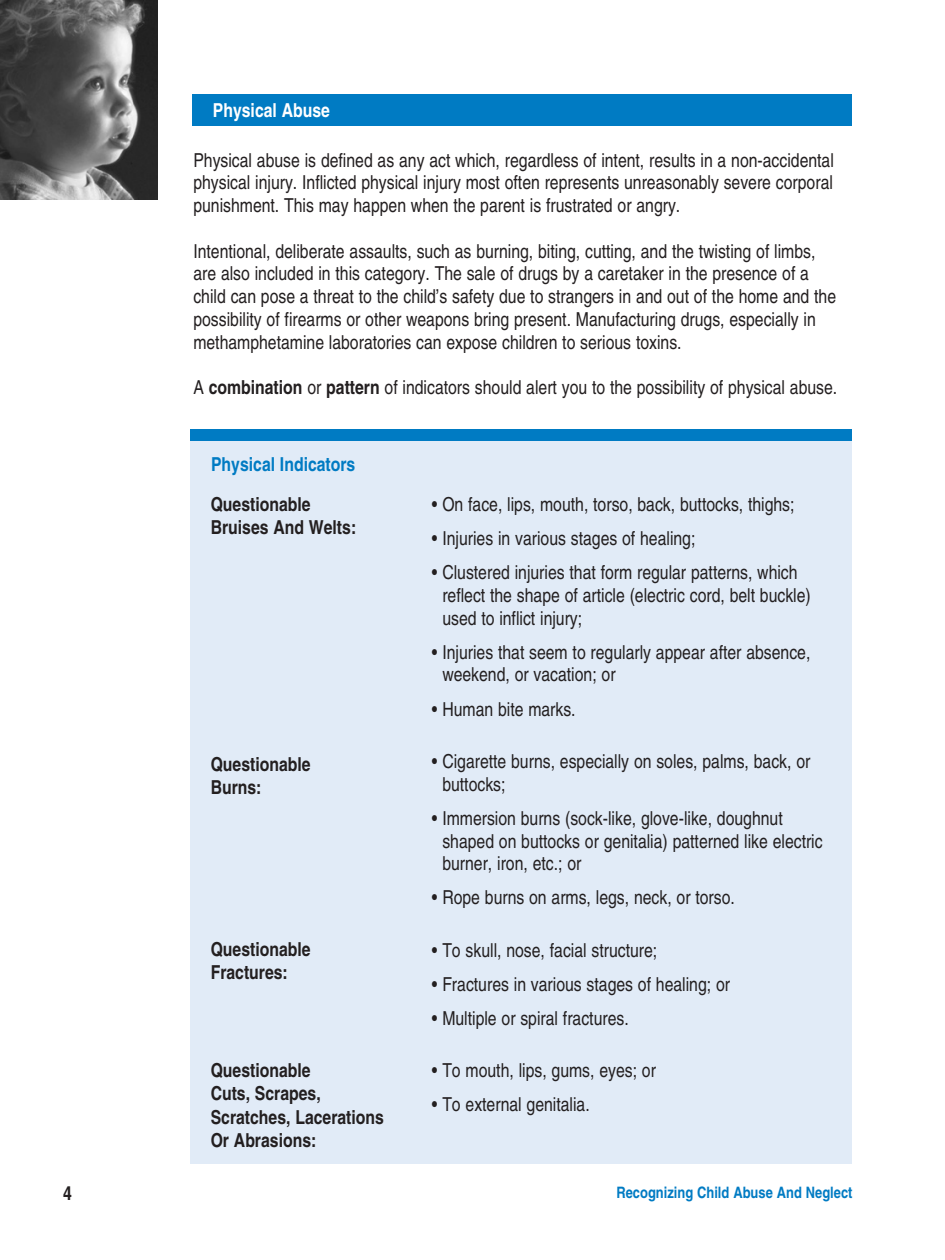
<style>
.page{position:relative;width:945px;height:1260px;background:#fff}
.page>*{position:absolute;margin:0;border:0;box-sizing:border-box;transform-origin:0 0}
.Body{font:condensed 19.25px/22.8px "Helvetica";color:#231f20;text-align:justify}
.bullet{font:condensed 19.25px/22.8px "Helvetica";color:#231f20}
.Subhead_2{font:700 condensed 19.25px/23.1px "Helvetica";color:#231f20}
.Indicator_sub_blue{font:700 condensed 19.25px "Helvetica";color:#007bc3}
.Indicator_head_white{font:700 condensed 19.25px "Helvetica";color:#fff}
.footer_left{font:700 condensed 15.75px "Helvetica";color:#007bc3}
.s1{font-weight:700}
</style>
<div class="page">
<div style="left:190px;top:440px;width:662px;height:724px;background:#e1ebf7"></div>
<div style="left:190px;top:429px;width:662px;height:12px;background:#007bc3"></div>
<div style="left:192px;top:94px;width:660px;height:32px;background:#007bc3"></div>
<img style="left:0;top:0;width:158px;height:200px">
<p class="Indicator_head_white" style="left:213px;top:99px;width:119px">Physical Abuse</p>
<p class="Body" style="left:193px;top:148px;width:642px">Physical abuse is defined as any act which, regardless of intent, results in a non-accidental physical injury. Inflicted physical injury most often represents unreasonably severe corporal punishment. This may happen when the parent is frustrated or angry.</p>
<p class="Body" style="left:193px;top:239px;width:644px;text-align:left">Intentional, deliberate assaults, such as burning, biting, cutting, and the twisting of limbs, are also included in this category. The sale of drugs by a caretaker in the presence of a child can pose a threat to the child’s safety due to strangers in and out of the home and the possibility of firearms or other weapons bring present. Manufacturing drugs, especially in methamphetamine laboratories can expose children to serious toxins.</p>
<p class="Body" style="left:193px;top:376px;width:645px">A <span class="s1">combination</span> or <span class="s1">pattern</span> of indicators should alert you to the possibility of physical abuse.</p>
<p class="Indicator_sub_blue" style="left:211px;top:452px;width:146px">Physical Indicators</p>
<p class="Subhead_2" style="left:211px;top:493px;width:147px">Questionable<br>Bruises And Welts:</p>
<p class="Subhead_2" style="left:211px;top:752px;width:102px">Questionable<br>Burns:</p>
<p class="Subhead_2" style="left:211px;top:937px;width:102px">Questionable<br>Fractures:</p>
<p class="Subhead_2" style="left:211px;top:1059px;width:175px">Questionable<br>Cuts, Scrapes,<br>Scratches, Lacerations<br>Or Abrasions:</p>
<p class="bullet" style="left:432px;top:493px;width:364px">• On face, lips, mouth, torso, back, buttocks, thighs;</p>
<p class="bullet" style="left:432px;top:527px;width:265px">• Injuries in various stages of healing;</p>
<p class="bullet" style="left:442px;top:561px;width:370px;text-indent:-10px">• Clustered injuries that form regular patterns, which reflect the shape of article (electric cord, belt buckle) used to inflict injury;</p>
<p class="bullet" style="left:442px;top:640px;width:370px;text-indent:-10px">• Injuries that seem to regularly appear after absence, weekend, or vacation; or</p>
<p class="bullet" style="left:432px;top:697px;width:145px">• Human bite marks.</p>
<p class="bullet" style="left:442px;top:750px;width:370px;text-indent:-10px">• Cigarette burns, especially on soles, palms, back, or buttocks;</p>
<p class="bullet" style="left:442px;top:807px;width:382px;text-indent:-10px">• Immersion burns (sock-like, glove-like, doughnut shaped on buttocks or genitalia) patterned like electric burner, iron, etc.; or</p>
<p class="bullet" style="left:432px;top:886px;width:304px">• Rope burns on arms, legs, neck, or torso.</p>
<p class="bullet" style="left:432px;top:939px;width:227px">• To skull, nose, facial structure;</p>
<p class="bullet" style="left:432px;top:973px;width:300px">• Fractures in various stages of healing; or</p>
<p class="bullet" style="left:432px;top:1007px;width:198px">• Multiple or spiral fractures.</p>
<p class="bullet" style="left:432px;top:1059px;width:225px">• To mouth, lips, gums, eyes; or</p>
<p class="bullet" style="left:432px;top:1093px;width:159px">• To external genitalia.</p>
<p class="Subhead_2" style="left:63px;top:1181px;width:10px">4</p>
<p class="footer_left" style="left:616px;top:1183px;width:238px">Recognizing Child Abuse And Neglect</p>
</div>
